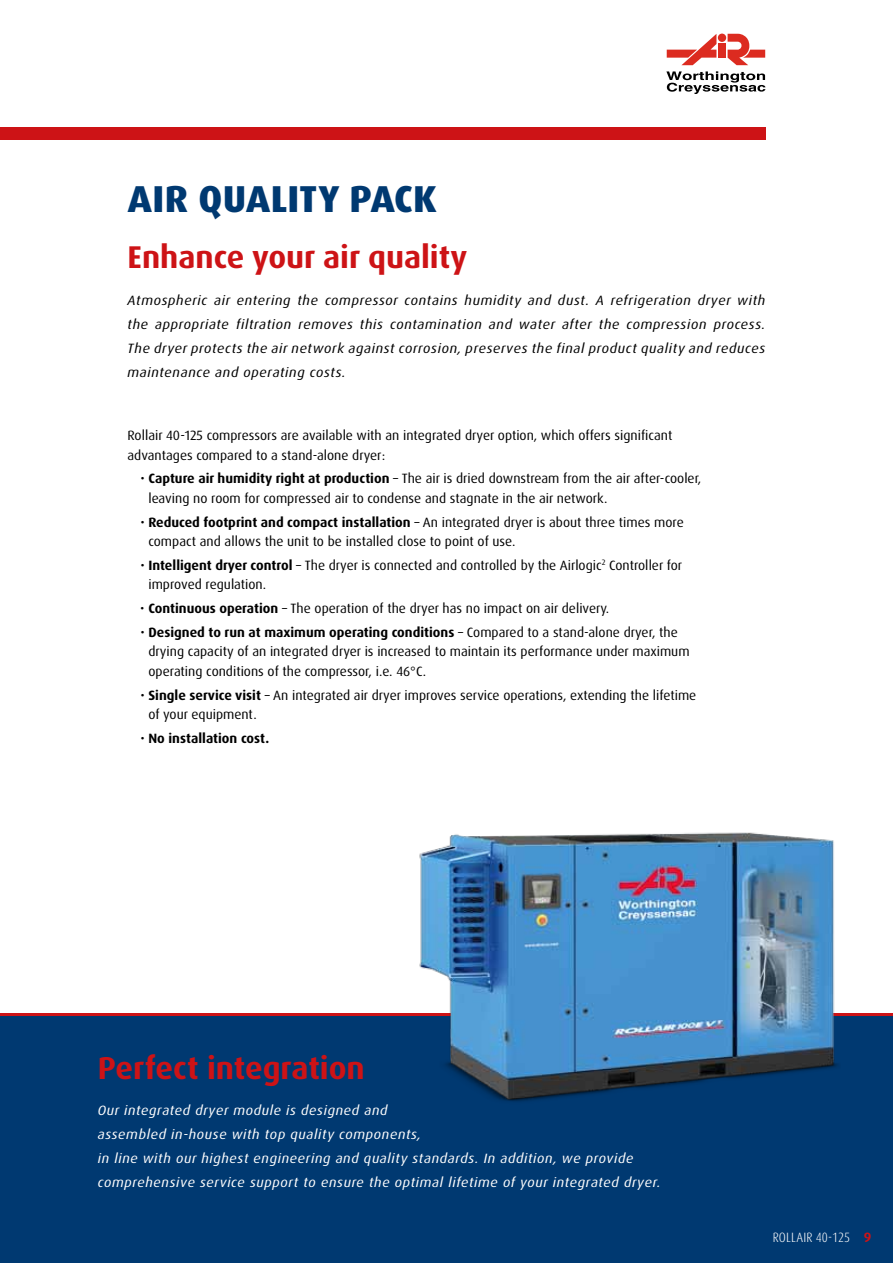
<style>
.page{position:relative;width:893px;height:1263px;background:#fff}
.page>*{position:absolute;margin:0;border:0;box-sizing:border-box;transform-origin:0 0}
.t1{font:800 37.5px "Dax Pro";letter-spacing:.005em;color:#003971}
.t2{font:700 31.5px "Dax Pro";color:#cd1316}
.t3{font:13.5px/19.5px "Dax Pro";color:#000}
.t4{font:italic 13.5px/24px "Dax Pro";letter-spacing:.04em;color:#000;text-align:justify;scale:1.05 1}
.t5{font:italic 13.5px/24px "Dax Pro";letter-spacing:.04em;color:#fff;scale:1.05 1}
.t6{font:700 13.5px "Dax Pro";color:#000}
.t7{font:300 condensed 13.5px "Dax Pro";letter-spacing:.01em;color:#fff}
.s1{font-weight:700}
.s2{font-weight:400}
.s3{font-weight:700;font-stretch:normal;color:#cd1316}
</style>
<div class="page">
<div style="left:0;top:1014px;width:893px;height:249px;background:#003971"></div>
<hr style="left:0;top:1013px;width:893px;height:3px;background:#cd1316">
<img style="left:419px;top:832px;width:419px;height:270px">
<div style="left:0;top:128px;width:765px;height:12px;background:#cd1316"></div>
<svg style="left:666px;top:71px;width:99px;height:23px"></svg>
<svg style="left:667px;top:34px;width:49px;height:31px"></svg>
<div style="left:718px;top:43px;width:8px;height:15px;background:#dc2b20"></div>
<svg style="left:728px;top:34px;width:37px;height:31px"></svg>
<div style="left:718px;top:34px;width:8px;height:8px;background:#dc2b20;border-radius:50%"></div>
<h1 class="t1" style="left:128px;top:175px;width:310px">AI R QUALITY PACK</h1>
<h2 class="t2" style="left:128px;top:237px;width:341px">Enhance your air quality</h2>
<p class="t4" style="left:128px;top:288px;width:609px">Atmospheric air entering the compressor contains humidity and dust. A refrigeration dryer with the appropriate filtration removes this contamination and water after the compression process.<br>The dryer protects the air network against corrosion, preserves the final product quality and reduces maintenance and operating costs.</p>
<p class="t3" style="left:128px;top:426px;width:546px">Rollair 40-125 compressors are available with an integrated dryer option, which offers significant advantages compared to a stand-alone dryer:</p>
<p class="t3" style="left:148px;top:469px;width:554px;text-indent:-8px">• <span class="s1">Capture air humidity right at production</span> – The air is dried downstream from the air after-cooler, leaving no room for compressed air to condense and stagnate in the air network.</p>
<p class="t3" style="left:148px;top:512px;width:537px;text-indent:-8px">• <span class="s1">Reduced footprint and compact installation</span> – An integrated dryer is about three times more compact and allows the unit to be installed close to point of use.</p>
<p class="t3" style="left:148px;top:555px;width:535px;text-indent:-8px">• <span class="s1">Intelligent dryer control</span> – The dryer is connected and controlled by the Airlogic<sup>2</sup> Controller for improved regulation.</p>
<p class="t3" style="left:140px;top:599px;width:470px">• <span class="s1">Continuous operation</span> – The operation of the dryer has no impact on air delivery.</p>
<p class="t3" style="left:148px;top:622px;width:543px;text-indent:-8px">• <span class="s1">Designed to run at maximum operating conditions</span> – Compared to a stand-alone dryer, the drying capacity of an integrated dryer is increased to maintain its performance under maximum operating conditions of the compressor, i.e. 46°C.</p>
<p class="t3" style="left:148px;top:685px;width:549px;text-indent:-8px">• <span class="s1">Single service visit</span> – An integrated air dryer improves service operations, extending the lifetime of your equipment.</p>
<p class="t6" style="left:140px;top:729px;width:130px"><span class="s2">•</span> No installation cost.</p>
<h2 class="t2" style="left:98px;top:1047px;width:268px">Perfect integration</h2>
<p class="t5" style="left:98px;top:1099px;width:537px">Our integrated dryer module is designed and<br>assembled in-house with top quality components,<br>in line with our highest engineering and quality standards. In addition, we provide comprehensive service support to ensure the optimal lifetime of your integrated dryer.</p>
<p class="t7" style="left:773px;top:1228px;width:100px">ROLLAIR 40-125 <span class="s3">9</span></p>
</div>
